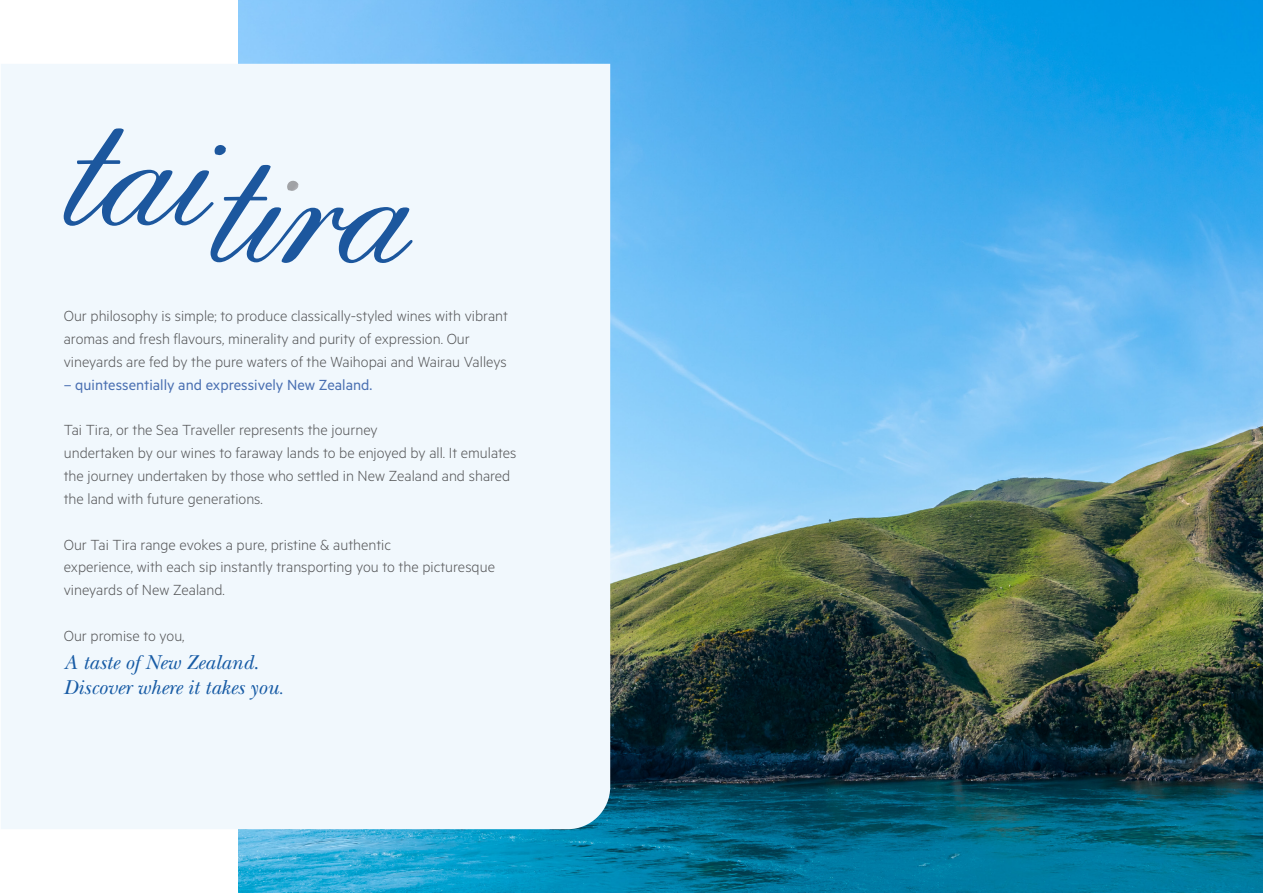
<style>
.page{position:relative;width:1263px;height:893px;background:#fff}
.page>*{position:absolute;margin:0;border:0;box-sizing:border-box;transform-origin:0 0}
.t1{font:italic 21px "New Baskerville Std";color:#175ba5}
.Body_Copy_1{font:300 16.5px/22.8px "Metric";color:#57585a}
.Body_Copy_1-2{font:16.5px "Metric";color:#4a70b2}
.s1{font-size:18px}
</style>
<div class="page">
<img style="left:238px;top:0;width:1025px;height:893px">
<div style="left:1px;top:64px;width:609px;height:765px;background:#f1f8fd"></div>
<svg style="left:64px;top:128px;width:348px;height:135px"></svg>
<p class="Body_Copy_1" style="left:64px;top:304px;width:446px">Our philosophy is simple; to produce classically-styled wines with vibrant aromas and fresh flavours, minerality and purity of expression. Our vineyards are fed by the pure waters of the Waihopai and Wairau Valleys</p>
<p class="Body_Copy_1-2" style="left:64px;top:375px;width:310px">– quintessentially and expressively New Zealand.</p>
<p class="Body_Copy_1" style="left:64px;top:418px;width:315px">Tai Tira, or the Sea Traveller represents the journey</p>
<p class="Body_Copy_1" style="left:64px;top:441px;width:454px">undertaken by our wines to faraway lands to be enjoyed by all. It emulates the journey undertaken by those who settled in New Zealand and shared the land with future generations.</p>
<p class="Body_Copy_1" style="left:64px;top:532px;width:329px">Our Tai Tira range evokes a pure, pristine &amp; authentic</p>
<p class="Body_Copy_1" style="left:64px;top:555px;width:433px">experience, with each sip instantly transporting you to the picturesque vineyards of New Zealand.</p>
<p class="Body_Copy_1" style="left:64px;top:623px;width:122px">Our promise to you,</p>
<p class="t1" style="left:64px;top:650px;width:197px">A taste of New Zealand.</p>
<p class="t1" style="left:64px;top:675px;width:221px">Discover where it takes you<span class="s1">.</span></p>
</div>
